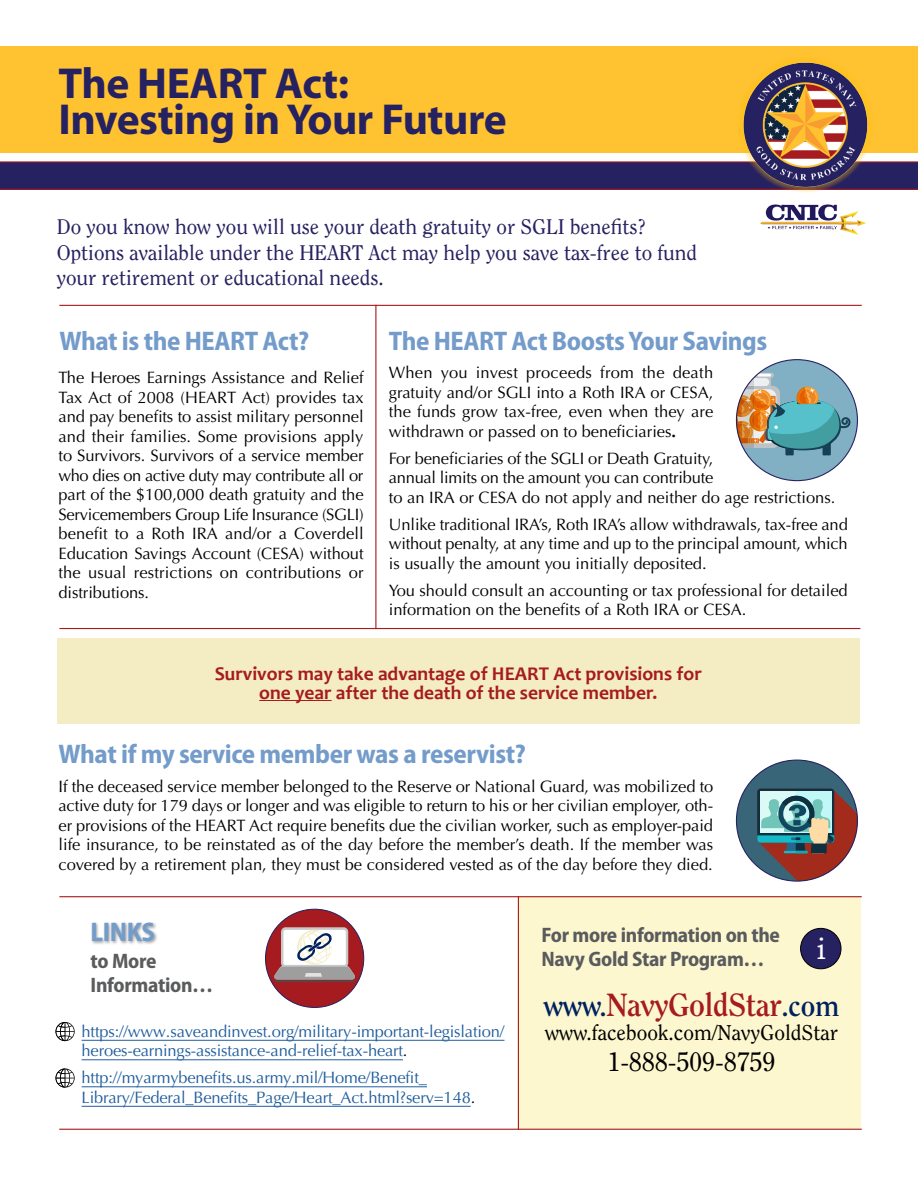
<style>
.page{position:relative;width:918px;height:1188px;background:#fff}
.page>*{position:absolute;margin:0;border:0;box-sizing:border-box;transform-origin:0 0}
.page_head{font:700 43.5px/36px "Myriad Pro";letter-spacing:-.01em;color:#262161}
.t1{font:700 31.95px "Clearface Std";letter-spacing:-.015em;color:#a61b1f}
.Normal__Web{font:30px "Bookman Old Style";color:#fff}
.blue{font:700 semi-condensed 27px "Myriad Pro";letter-spacing:-.015em;color:#749cca}
.t2{font:26.4px "Clearface Std";letter-spacing:-.01em;color:#000}
.t3{font:21.3px "Clearface Std";color:#000}
.Page_subheads{font:21px/25.5px "Clearface Std";color:#262161}
.Sidebar_subheads{font:700 semi-condensed 21px/24.2px "Myriad Pro";letter-spacing:-.015em;color:#5a5b5d}
.t4{font:700 19.5px/19.5px "Candara";color:#a61b1f;text-align:center}
.body{font:16.5px/19.5px "Optima LT Std";color:#000;text-align:justify}
.body-2{font:16.5px/19.5px "Optima LT Std";letter-spacing:-.01em;color:#215e9e}
.s1{font-weight:700}
.s2{color:#000}
.s3{font-size:29.25px;color:#002060}
</style>
<div class="page">
<div style="left:518px;top:897px;width:343px;height:232px;background:#fdf7d0"></div>
<svg style="left:0;top:161px;width:918px;height:29px;background:#32235d"></svg>
<div style="left:0;top:46px;width:918px;height:106px;background:#ffc230"></div>
<hr style="left:59px;top:628px;width:801px;height:1px;background:#a61b1f">
<hr style="left:59px;top:305px;width:803px;height:1px;background:#a61b1f">
<hr style="left:375px;top:305px;width:1px;height:324px;background:#a61b1f">
<hr style="left:82px;top:1040px;width:423px;height:1px;background:#215e9e">
<hr style="left:82px;top:1059px;width:321px;height:1px;background:#215e9e">
<hr style="left:82px;top:1086px;width:345px;height:1px;background:#215e9e">
<hr style="left:82px;top:1106px;width:389px;height:1px;background:#215e9e">
<svg style="left:56px;top:1022px;width:19px;height:19px"></svg>
<svg style="left:56px;top:1068px;width:19px;height:20px"></svg>
<div style="left:265px;top:909px;width:99px;height:98px;background:#a61b1f;border-radius:50%"></div>
<svg style="left:274px;top:927px;width:81px;height:55px;background:#c4afb1"></svg>
<div style="left:91px;top:921px;width:68px;height:24px;background:#000;opacity:.38"></div>
<div style="left:57px;top:638px;width:803px;height:86px;background:#f4ecc3"></div>
<hr style="left:259px;top:700px;width:73px;height:1px;background:#a61b1f">
<hr style="left:59px;top:1129px;width:803px;height:1px;background:#a61b1f">
<hr style="left:59px;top:896px;width:803px;height:1px;background:#a61b1f">
<div style="left:801px;top:928px;width:40px;height:41px;background:#262161;border-radius:50%"></div>
<div style="left:800px;top:928px;width:41px;height:41px;border:1px solid #000;border-radius:50%"></div>
<div style="left:736px;top:760px;width:121px;height:121px;background:#386678;border-radius:50%"></div>
<svg style="left:757px;top:789px;width:100px;height:92px"></svg>
<div style="left:736px;top:360px;width:121px;height:121px;background:#81afc4;border-radius:50%"></div>
<svg style="left:736px;top:373px;width:115px;height:83px"></svg>
<hr style="left:518px;top:896px;width:1px;height:234px;background:#a61b1f">
<div style="left:737px;top:57px;width:137px;height:135px;background:#ffc000;opacity:.89"></div>
<img style="left:741px;top:61px;width:128px;height:127px">
<img style="left:760px;top:204px;width:107px;height:31px">
<p class="page_head" style="left:58px;top:64px;width:450px">The HEART Act:<br>Investing in Your Future</p>
<p class="Page_subheads" style="left:57px;top:214px;width:642px">Do you know how you will use your death gratuity or SGLI benefits?<br>Options available under the HEART Act may help you save tax-free to fund your retirement or educational needs.</p>
<p class="blue" style="left:59px;top:323px;width:251px">What is the HEART Act?</p>
<p class="body" style="left:58px;top:368px;width:307px">The Heroes Earnings Assistance and Relief Tax Act of 2008 (HEART Act) provides tax and pay benefits to assist military personnel and their families. Some provisions apply to Survivors. Survivors of a service member who dies on active duty may contribute all or part of the $100,000 death gratuity and the Servicemembers Group Life Insurance (SGLI) benefit to a Roth IRA and/or a Coverdell Education Savings Account (CESA) without the usual restrictions on contributions or distributions.</p>
<p class="blue" style="left:389px;top:323px;width:380px">The HEART Act Boosts Your Savings</p>
<p class="body" style="left:389px;top:363px;width:326px">When you invest proceeds from the death gratuity and/or SGLI into a Roth IRA or CESA, the funds grow tax-free, even when they are withdrawn or passed on to beneficiaries<span class="s1">.</span></p>
<p class="body" style="left:389px;top:449px;width:448px;text-align:left">For beneficiaries of the SGLI or Death Gratuity,<br>annual limits on the amount you can contribute<br>to an IRA or CESA do not apply and neither do age restrictions.</p>
<p class="body" style="left:389px;top:515px;width:461px">Unlike traditional IRA’s, Roth IRA’s allow withdrawals, tax-free and without penalty, at any time and up to the principal amount, which is usually the amount you initially deposited.</p>
<p class="body" style="left:389px;top:581px;width:461px">You should consult an accounting or tax professional for detailed information on the benefits of a Roth IRA or CESA.</p>
<h3 class="t4" style="left:215px;top:663px;width:489px">Survivors may take advantage of HEART Act provisions for one year after the death of the service member.</h3>
<p class="blue" style="left:58px;top:737px;width:469px">What if my service member was a reservist?</p>
<p class="body" style="left:58px;top:777px;width:656px">If the deceased service member belonged to the Reserve or National Guard, was mobilized to active duty for 179 days or longer and was eligible to return to his or her civilian employer, oth&shy;er provisions of the HEART Act require benefits due the civilian worker, such as employer-paid life insurance, to be reinstated as of the day before the member’s death. If the member was covered by a retirement plan, they must be considered vested as of the day before they died.</p>
<p class="blue" style="left:91px;top:915px;width:66px">LINKS</p>
<p class="Sidebar_subheads" style="left:91px;top:948px;width:124px">to More<br>Information…</p>
<p class="body-2" style="left:82px;top:1021px;width:424px">https://www.saveandinvest.org/military-important-legislation/ heroes-earnings-assistance-and-relief-tax-heart<span class="s2">.</span></p>
<p class="body-2" style="left:82px;top:1068px;width:395px">http://myarmybenefits.us.army.mil/Home/Benefit_<br>Library/Federal_Benefits_Page/Heart_Act.html?serv=148<span class="s2">.</span></p>
<p class="Sidebar_subheads" style="left:542px;top:923px;width:240px">For more information on the<br>Navy Gold Star Program…</p>
<p class="Normal__Web" style="left:817px;top:930px;width:10px">i</p>
<p class="t1" style="left:544px;top:985px;width:297px"><span class="s3">www.</span>NavyGoldStar<span class="s3">.com</span></p>
<p class="t3" style="left:545px;top:1020px;width:295px">www.facebook.com/NavyGoldStar</p>
<p class="t2" style="left:607px;top:1047px;width:170px">1-888-509-8759</p>
</div>
